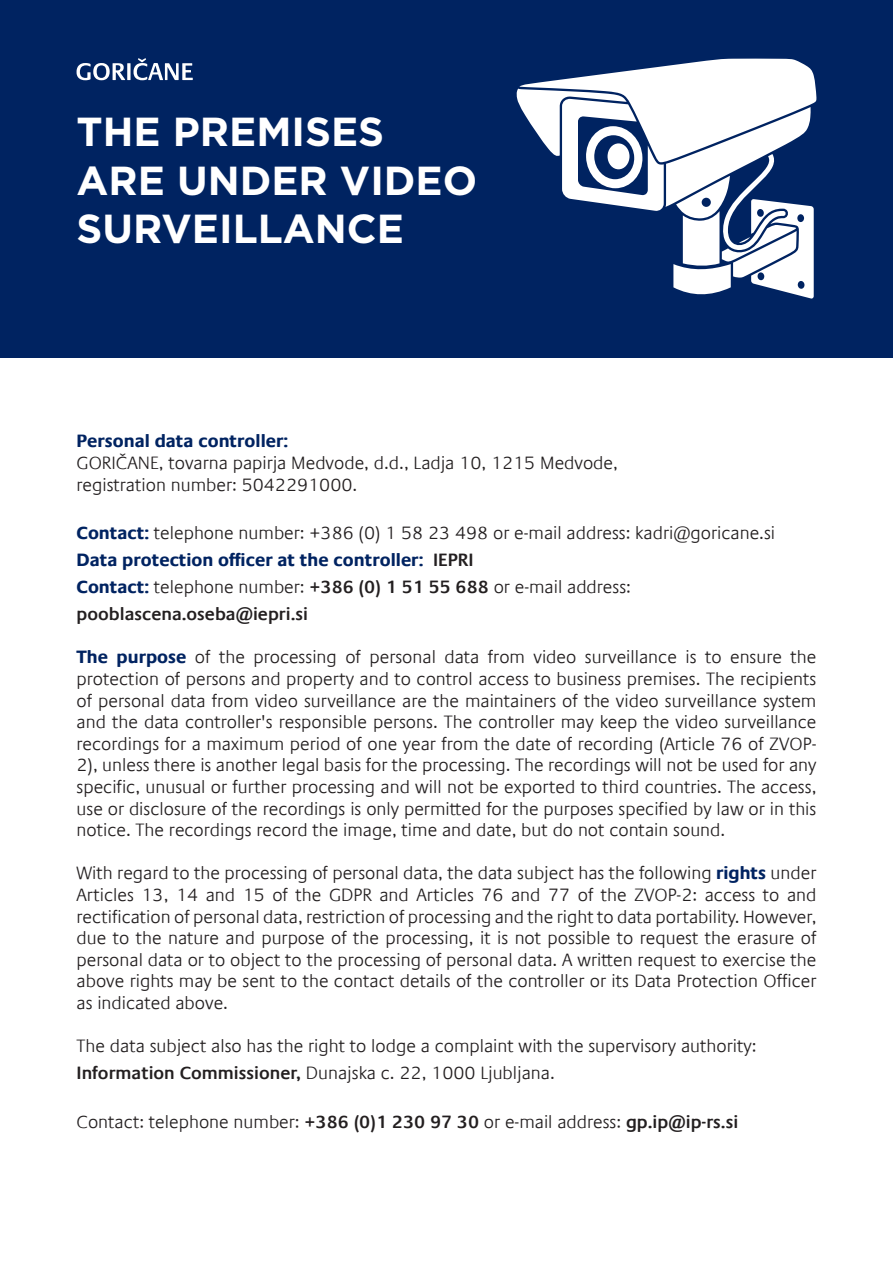
<style>
.page{position:relative;width:893px;height:1263px;background:#fff}
.page>*{position:absolute;margin:0;border:0;box-sizing:border-box;transform-origin:0 0}
.t1{font:700 40.5px/48.6px "Gotham";color:#fff}
.t2{font:300 18px/21.6px "Praxis Com";color:#231f20}
.t3{font:700 18px "Praxis Com";color:#002361}
.t4{font:600 18px "Praxis Com";color:#231f20}
.s1{font-weight:700;color:#002361}
.s2{font-weight:600;color:#231f20}
.s3{font-weight:600}
</style>
<div class="page">
<div style="left:0;top:0;width:893px;height:357px;background:#002361"></div>
<svg style="left:516px;top:59px;width:301px;height:240px"></svg>
<div style="left:607px;top:143px;width:22px;height:26px;background:#fff;border-radius:50%"></div>
<svg style="left:77px;top:58px;width:116px;height:22px"></svg>
<p class="t1" style="left:77px;top:107px;width:402px">THE PREMISES<br>ARE UNDER VIDEO<br>SURVEILLANCE</p>
<p class="t2" style="left:77px;top:431px;width:543px"><span class="s1">Personal data controller:<br></span>GORIČANE, tovarna papirja Medvode, d.d., Ladja 10, 1215 Medvode, registration number: 5042291000.</p>
<p class="t2" style="left:77px;top:522px;width:700px"><span class="s1">Contact:</span> telephone number: +386 (0) 1 58 23 498 or e-mail address: kadri@goricane.si</p>
<p class="t3" style="left:77px;top:549px;width:399px">Data protection officer at the controller: <span class="s2">IEPRI</span></p>
<p class="t2" style="left:77px;top:576px;width:556px"><span class="s1">Contact:</span> telephone number: <span class="s3">+386 (0) 1 51 55 688</span> or e-mail address:</p>
<p class="t4" style="left:77px;top:603px;width:233px">pooblascena.oseba@iepri.si</p>
<p class="t2" style="left:77px;top:647px;width:741px;text-align:justify"><span class="s1">The purpose</span> of the processing of personal data from video surveillance is to ensure the protection of persons and property and to control access to business premises. The recipients of personal data from video surveillance are the maintainers of the video surveillance system and the data controller's responsible persons. The controller may keep the video surveillance recordings for a maximum period of one year from the date of recording (Article 76 of ZVOP-2), unless there is another legal basis for the processing. The recordings will not be used for any specific, unusual or further processing and will not be exported to third countries. The access, use or disclosure of the recordings is only permitted for the purposes specified by law or in this notice. The recordings record the image, time and date, but do not contain sound.</p>
<p class="t2" style="left:77px;top:863px;width:741px;text-align:justify">With regard to the processing of personal data, the data subject has the following <span class="s1">rights</span> under Articles 13, 14 and 15 of the GDPR and Articles 76 and 77 of the ZVOP-2: access to and rectification of personal data, restriction of processing and the right to data portability. However, due to the nature and purpose of the processing, it is not possible to request the erasure of personal data or to object to the processing of personal data. A written request to exercise the above rights may be sent to the contact details of the controller or its Data Protection Officer as indicated above.</p>
<p class="t2" style="left:77px;top:1033px;width:681px;line-height:27px">The data subject also has the right to lodge a complaint with the supervisory authority:<br><span class="s3">Information Commissioner,</span> Dunajska c. 22, 1000 Ljubljana.</p>
<p class="t2" style="left:77px;top:1111px;width:663px">Contact: telephone number: <span class="s3">+386 (0)1 230 97 30</span> or e-mail address: <span class="s3">gp.ip@ip-rs.si</span></p>
</div>
